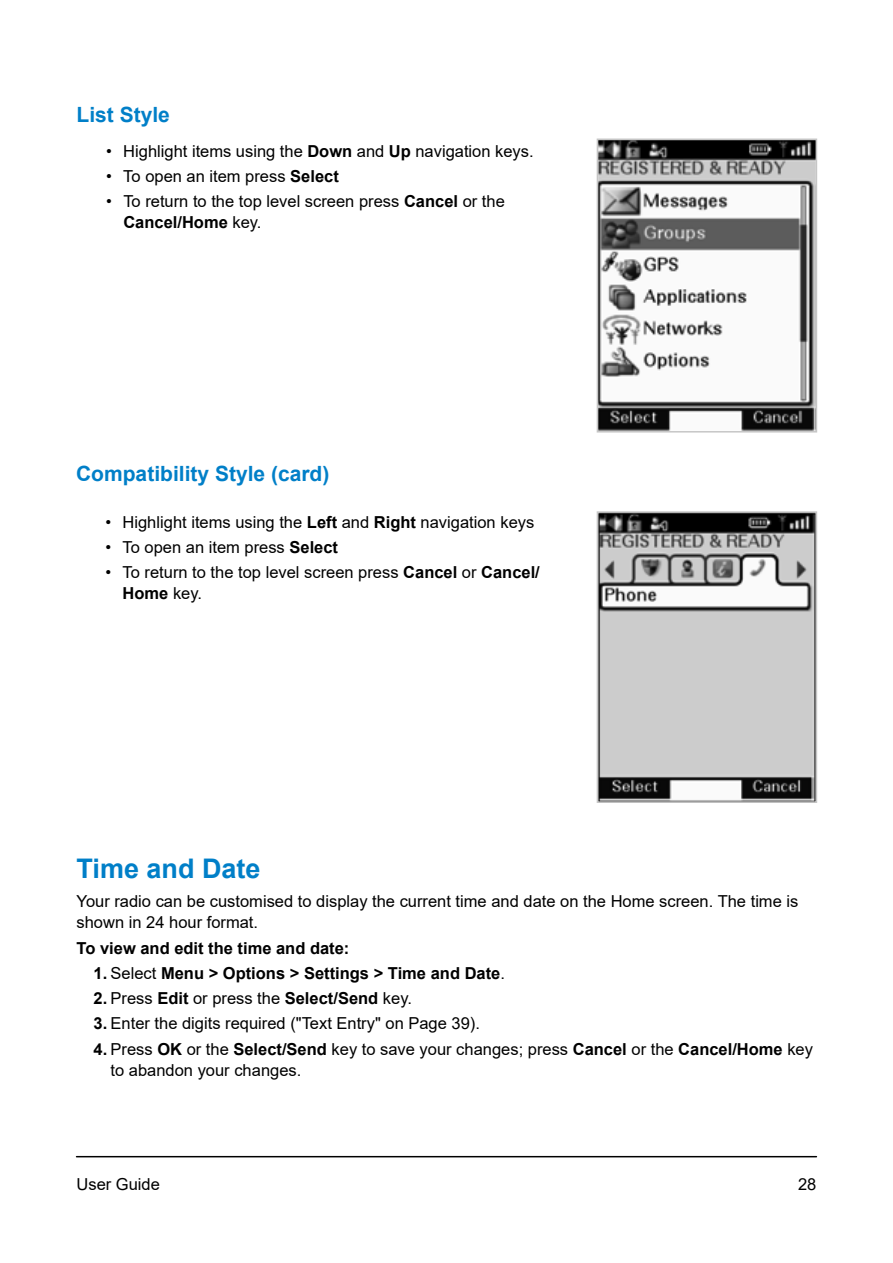
<style>
.page{position:relative;width:893px;height:1263px;background:#fff}
.page>*{position:absolute;margin:0;border:0;box-sizing:border-box;transform-origin:0 0}
.t1{font:700 27px "Arial";color:#007fc8}
.t2{font:700 21px "Arial";color:#007fc8}
.t3{font:16.5px/21px "Arial";color:#000}
.t4{font:700 16.5px "Arial";color:#000}
.s1{font-weight:700}
.s2{font-weight:400}
</style>
<div class="page">
<hr style="left:77px;top:1156px;width:739px;height:1px;background:#000">
<img style="left:600px;top:142px;width:214px;height:288px">
<div style="left:597px;top:139px;width:220px;height:294px;border:2px solid #c6c6c6"></div>
<img style="left:600px;top:514px;width:214px;height:286px">
<div style="left:597px;top:511px;width:220px;height:292px;border:2px solid #c6c6c6"></div>
<p class="t2" style="left:77px;top:99px;width:95px">List Style</p>
<p class="t3" style="left:106px;top:140px;width:429px">• Highlight items using the <span class="s1">Down</span> and <span class="s1">Up</span> navigation keys.</p>
<p class="t3" style="left:106px;top:165px;width:234px">• To open an item press <span class="s1">Select</span></p>
<p class="t3" style="left:123px;top:191px;width:383px;text-indent:-17px">• To return to the top level screen press <span class="s1">Cancel</span> or the<br><span class="s1">Cancel/Home</span> key.</p>
<p class="t2" style="left:76px;top:459px;width:255px">Compatibility Style (card)</p>
<p class="t3" style="left:106px;top:511px;width:430px">• Highlight items using the <span class="s1">Left</span> and <span class="s1">Right</span> navigation keys</p>
<p class="t3" style="left:106px;top:537px;width:234px">• To open an item press <span class="s1">Select</span></p>
<p class="t3" style="left:123px;top:562px;width:419px;text-indent:-17px">• To return to the top level screen press <span class="s1">Cancel</span> or <span class="s1">Cancel/<br>Home</span> key.</p>
<h1 class="t1" style="left:77px;top:849px;width:186px">Time and Date</h1>
<p class="t3" style="left:77px;top:891px;width:723px">Your radio can be customised to display the current time and date on the Home screen. The time is shown in 24 hour format.</p>
<p class="t4" style="left:77px;top:936px;width:274px">To view and edit the time and date:</p>
<p class="t4" style="left:94px;top:961px;width:413px">1. <span class="s2">Select</span> Menu &gt; Options &gt; Settings &gt; Time and Date<span class="s2">.</span></p>
<p class="t3" style="left:94px;top:988px;width:320px"><span class="s1">2.</span> Press <span class="s1">Edit</span> or press the <span class="s1">Select/Send</span> key.</p>
<p class="t3" style="left:94px;top:1013px;width:388px"><span class="s1">3.</span> Enter the digits required ("Text Entry" on Page 39).</p>
<p class="t3" style="left:111px;top:1038px;width:704px;text-indent:-17px"><span class="s1">4.</span> Press <span class="s1">OK</span> or the <span class="s1">Select/Send</span> key to save your changes; press <span class="s1">Cancel</span> or the <span class="s1">Cancel/Home</span> key to abandon your changes.</p>
<p class="t3" style="left:77px;top:1173px;width:85px">User Guide</p>
<p class="t3" style="left:798px;top:1173px;width:20px">28</p>
</div>
